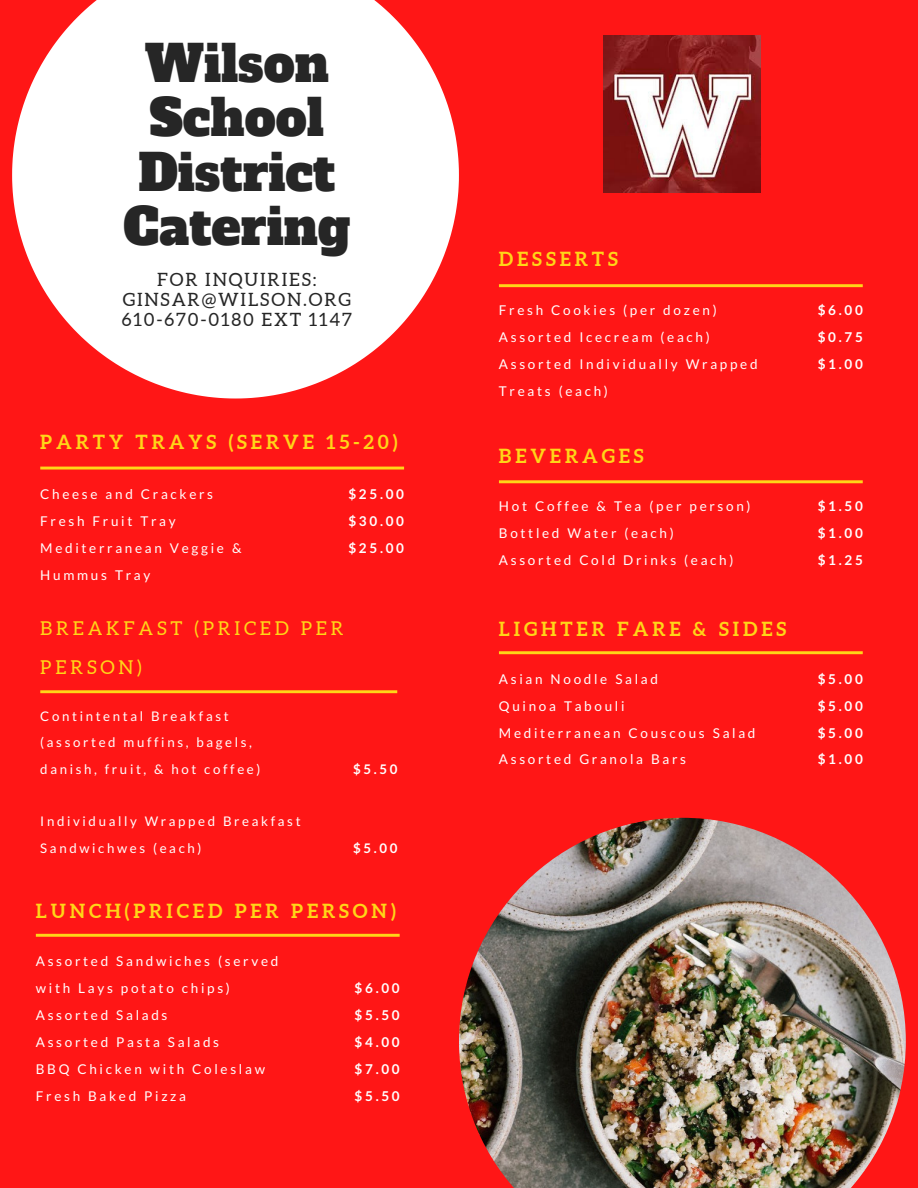
<style>
.page{position:relative;width:918px;height:1188px;background:#ff1616}
.page>*{position:absolute;margin:0;border:0;box-sizing:border-box;transform-origin:0 0}
.t1{font:49.2px/54.2px "Alfa Slab One";color:#262626;text-align:center}
.t2{font:700 19.5px "Aleo";letter-spacing:.2em;color:#ffd618}
.t3{font:19.05px/38.2px "Aleo";letter-spacing:.2em;color:#ffd618}
.t4{font:18.3px/19.8px "Aleo";letter-spacing:.1em;color:#262626;text-align:center}
.t5{font:13.5px/26.8px "Lato";letter-spacing:.2em;color:#fff}
.t6{font:700 13.5px/26.8px "Lato";letter-spacing:.2em;color:#fff;text-align:justify}
.t7{font:13.2px/26.4px "Lato";letter-spacing:.2em;color:#fff}
.t8{font:700 13.2px "Lato";color:#fff}
</style>
<div class="page">
<svg style="left:12px;top:0;width:447px;height:399px;fill:#fff"></svg>
<svg style="left:40px;top:467px;width:364px;height:3px"></svg>
<svg style="left:40px;top:690px;width:357px;height:3px"></svg>
<svg style="left:499px;top:284px;width:364px;height:3px"></svg>
<svg style="left:499px;top:480px;width:364px;height:3px"></svg>
<svg style="left:499px;top:651px;width:364px;height:3px"></svg>
<img style="left:459px;top:818px;width:447px;height:370px">
<svg style="left:36px;top:934px;width:364px;height:3px"></svg>
<img style="left:603px;top:35px;width:158px;height:158px">
<h1 class="t1" style="left:124px;top:38px;width:228px">Wilson<br>School<br>District<br>Catering</h1>
<h3 class="t4" style="left:122px;top:270px;width:232px">FOR INQUIRIES:<br>GINSAR@WILSON.ORG<br>610-670-0180 EXT 1147</h3>
<h2 class="t2" style="left:40px;top:430px;width:359px">PARTY TRAYS (SERVE 15-20)</h2>
<p class="t5" style="left:40px;top:481px;width:203px">Cheese and Crackers<br>Fresh Fruit Tray<br>Mediterranean Veggie &amp;<br>Hummus Tray</p>
<p class="t6" style="left:348px;top:481px;width:57px">$25.00 $30.00 $25.00</p>
<h3 class="t3" style="left:40px;top:609px;width:305px">BREAKFAST (PRICED PER<br>PERSON)</h3>
<p class="t7" style="left:40px;top:702px;width:222px">Contintental Breakfast (assorted muffins, bagels, danish, fruit, &amp; hot coffee)</p>
<p class="t8" style="left:353px;top:760px;width:46px">$5.50</p>
<p class="t7" style="left:40px;top:808px;width:262px">Individually Wrapped Breakfast<br>Sandwichwes (each)</p>
<p class="t8" style="left:353px;top:840px;width:46px">$5.00</p>
<h2 class="t2" style="left:36px;top:900px;width:361px">LUNCH(PRICED PER PERSON)</h2>
<p class="t5" style="left:36px;top:948px;width:244px">Assorted Sandwiches (served with Lays potato chips)<br>Assorted Salads<br>Assorted Pasta Salads<br>BBQ Chicken with Coleslaw<br>Fresh Baked Pizza</p>
<p class="t6" style="left:355px;top:975px;width:47px">$6.00 $5.50 $4.00 $7.00 $5.50</p>
<h2 class="t2" style="left:499px;top:248px;width:120px">DESSERTS</h2>
<p class="t5" style="left:499px;top:297px;width:260px">Fresh Cookies (per dozen)<br>Assorted Icecream (each)<br>Assorted Individually Wrapped<br>Treats (each)</p>
<p class="t6" style="left:818px;top:297px;width:47px">$6.00 $0.75 $1.00</p>
<h2 class="t2" style="left:499px;top:445px;width:146px">BEVERAGES</h2>
<p class="t5" style="left:499px;top:493px;width:253px">Hot Coffee &amp; Tea (per person)<br>Bottled Water (each)<br>Assorted Cold Drinks (each)</p>
<p class="t6" style="left:818px;top:493px;width:47px">$1.50 $1.00 $1.25</p>
<h2 class="t2" style="left:499px;top:617px;width:289px">LIGHTER FARE &amp; SIDES</h2>
<p class="t5" style="left:499px;top:665px;width:258px">Asian Noodle Salad<br>Quinoa Tabouli<br>Mediterranean Couscous Salad<br>Assorted Granola Bars</p>
<p class="t6" style="left:818px;top:665px;width:47px">$5.00 $5.00 $5.00 $1.00</p>
</div>
